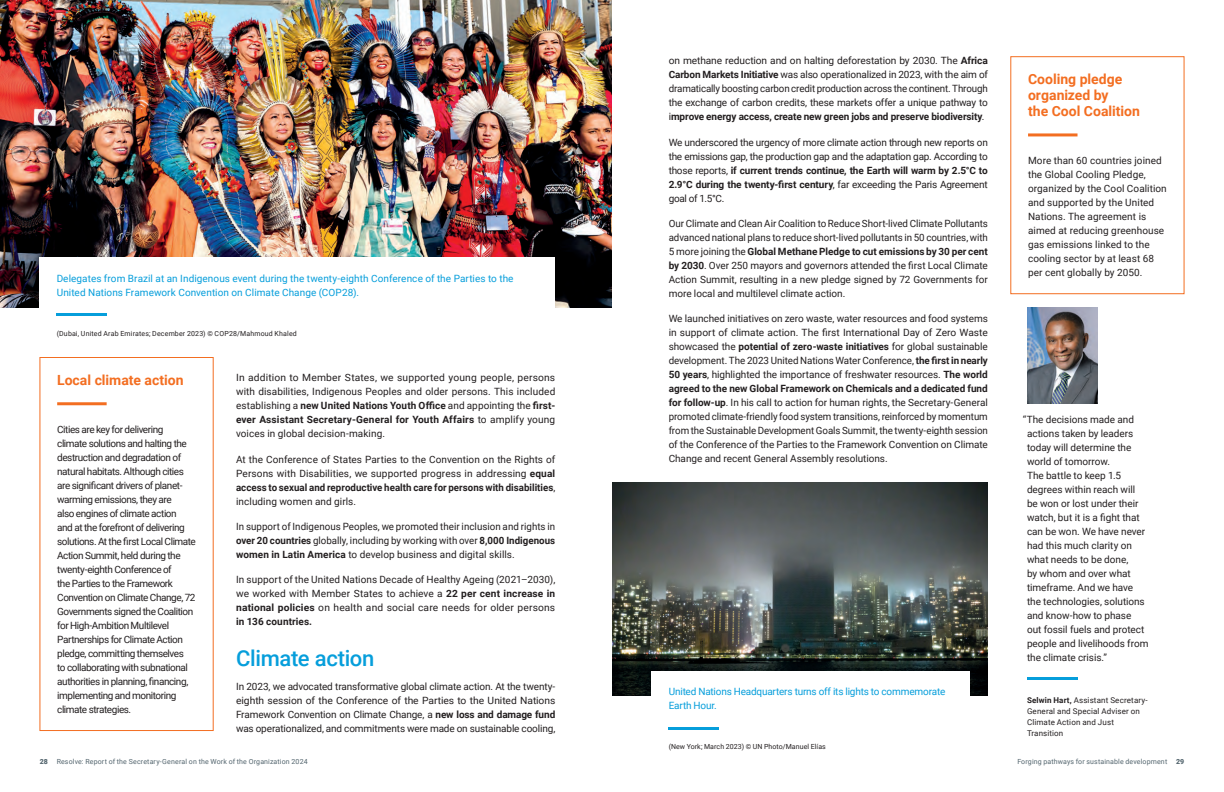
<style>
.page{position:relative;width:1224px;height:792px;background:#fff}
.page>*{position:absolute;margin:0;border:0;box-sizing:border-box;transform-origin:0 0}
.Paragraphe_Sub_title{font:500 22px "Roboto";letter-spacing:-.015em;color:#069edb}
.Highlight_Title{font:700 14px/16px "Roboto";color:#f36e21}
.Body_copy{font:10px/14px "Roboto";letter-spacing:-.005em;color:#231f20;text-align:justify}
.TX_justified{font:10px/14px "Roboto";letter-spacing:-.04em;color:#231f20}
.TX_justified-2{font:10px/14px "Roboto";letter-spacing:.005em;color:#231f20}
.Caption_blue_text{font:10px/14px "Roboto";letter-spacing:.005em;color:#069edb}
.Caption_blue_text-2{font:10px/14px "Roboto";letter-spacing:-.015em;color:#069edb}
.t1{font:8px/11px "Roboto";letter-spacing:.015em;color:#231f20}
.t2{font:7px "Roboto";letter-spacing:.02em;color:#53656e}
.Caption_copyright_black{font:7px "Roboto";letter-spacing:.02em;color:#231f20}
.t3{font:900 7px "Roboto";color:#53656e}
.s1{font-weight:700}
</style>
<div class="page">
<img style="left:0;top:0;width:612px;height:307px">
<img style="left:612px;top:483px;width:376px;height:212px">
<div style="left:40px;top:257px;width:515px;height:96px;background:#fff"></div>
<hr style="left:57px;top:313px;width:50px;height:3px;background:#069edb">
<div style="left:652px;top:671px;width:318px;height:95px;background:#fff"></div>
<hr style="left:669px;top:727px;width:50px;height:3px;background:#069edb">
<hr style="left:57px;top:402px;width:50px;height:3px;background:#f36e21">
<div style="left:40px;top:357px;width:173px;height:374px;border:1px solid #f36e21"></div>
<hr style="left:1028px;top:133px;width:50px;height:3px;background:#f36e21">
<div style="left:1011px;top:56px;width:173px;height:238px;border:1px solid #f36e21"></div>
<img style="left:1028px;top:307px;width:69px;height:97px">
<hr style="left:1027px;top:677px;width:50px;height:3px;background:#069edb">
<p class="Caption_blue_text" style="left:57px;top:271px;width:458px">Delegates from Brazil at an Indigenous event during the twenty-eighth Conference of the Parties to the<br>United Nations Framework Convention on Climate Change (COP28).</p>
<p class="Caption_copyright_black" style="left:57px;top:328px;width:242px">(Dubai, United Arab Emirates; December 2023) © COP28/Mahmoud Khaled</p>
<p class="Highlight_Title" style="left:57px;top:372px;width:128px">Local climate action</p>
<p class="TX_justified" style="left:57px;top:422px;width:140px">Cities are key for delivering climate solutions and halting the destruction and degradation of natural habitats. Although cities are significant drivers of planet&shy;warming emissions, they are<br>also engines of climate action<br>and at the forefront of delivering solutions. At the first Local Climate<br>Action Summit, held during the twenty-eighth Conference of<br>the Parties to the Framework<br>Convention on Climate Change, 72<br>Governments signed the Coalition for High-Ambition Multilevel<br>Partnerships for Climate Action pledge, committing themselves<br>to collaborating with subnational authorities in planning, financing, implementing and monitoring climate strategies.</p>
<p class="Body_copy" style="left:236px;top:370px;width:321px">In addition to Member States, we supported young people, persons with disabilities, Indigenous Peoples and older persons. This included establishing a <span class="s1">new United Nations Youth Office</span> and appointing the <span class="s1">first&shy;ever Assistant Secretary-General for Youth Affairs</span> to amplify young voices in global decision-making.</p>
<p class="Body_copy" style="left:236px;top:452px;width:321px">At the Conference of States Parties to the Convention on the Rights of Persons with Disabilities, we supported progress in addressing <span class="s1">equal access to sexual and reproductive health care for persons with disabilities</span>, including women and girls.</p>
<p class="Body_copy" style="left:236px;top:519px;width:321px">In support of Indigenous Peoples, we promoted their inclusion and rights in <span class="s1">over 20 countries</span> globally, including by working with over <span class="s1">8,000 Indigenous women in Latin America</span> to develop business and digital skills.</p>
<p class="Body_copy" style="left:236px;top:572px;width:321px">In support of the United Nations Decade of Healthy Ageing (2021–2030), we worked with Member States to achieve a <span class="s1">22 per cent increase in national policies</span> on health and social care needs for older persons <span class="s1">in 136 countries.</span></p>
<h3 class="Paragraphe_Sub_title" style="left:236px;top:643px;width:140px">Climate action</h3>
<p class="Body_copy" style="left:236px;top:679px;width:321px">In 2023, we advocated transformative global climate action. At the twenty&shy;eighth session of the Conference of the Parties to the United Nations Framework Convention on Climate Change, a <span class="s1">new loss and damage fund </span>was operationalized, and commitments were made on sustainable cooling,</p>
<p class="Body_copy" style="left:669px;top:53px;width:321px">on methane reduction and on halting deforestation by 2030. The <span class="s1">Africa Carbon Markets Initiative</span> was also operationalized in 2023, with the aim of dramatically boosting carbon credit production across the continent. Through the exchange of carbon credits, these markets offer a unique pathway to i<span class="s1">mprove energy access, create new green jobs and preserve biodiversity</span>.</p>
<p class="Body_copy" style="left:669px;top:135px;width:321px">We underscored the urgency of more climate action through new reports on the emissions gap, the production gap and the adaptation gap. According to those reports, <span class="s1">if current trends continue, the Earth will warm by 2.5°C to 2.9°C during the twenty-first century</span>, far exceeding the Paris Agreement goal of 1.5°C.</p>
<p class="Body_copy" style="left:669px;top:216px;width:321px">Our Climate and Clean Air Coalition to Reduce Short-lived Climate Pollutants advanced national plans to reduce short-lived pollutants in 50 countries, with 5 more joining the <span class="s1">Global Methane Pledge to cut emissions by 30 per cent by 2030</span>. Over 250 mayors and governors attended the first Local Climate Action Summit, resulting in a new pledge signed by 72 Governments for more local and multilevel climate action.</p>
<p class="Body_copy" style="left:669px;top:311px;width:321px">We launched initiatives on zero waste, water resources and food systems in support of climate action. The first International Day of Zero Waste showcased the <span class="s1">potential of zero-waste initiatives</span> for global sustainable development. The 2023 United Nations Water Conference, <span class="s1">the first in nearly 50 years</span>, highlighted the importance of freshwater resources. <span class="s1">The world agreed to the new Global Framework on Chemicals and a dedicated fund for follow-up</span>. In his call to action for human rights, the Secretary-General promoted climate-friendly food system transitions, reinforced by momentum from the Sustainable Development Goals Summit, the twenty-eighth session of the Conference of the Parties to the Framework Convention on Climate Change and recent General Assembly resolutions.</p>
<p class="Caption_blue_text-2" style="left:669px;top:684px;width:278px">United Nations Headquarters turns off its lights to commemorate<br>Earth Hour.</p>
<p class="Caption_copyright_black" style="left:669px;top:742px;width:159px">(New York; March 2023) © UN Photo/Manuel Elías</p>
<p class="Highlight_Title" style="left:1028px;top:71px;width:113px">Cooling pledge organized by<br>the Cool Coalition</p>
<p class="TX_justified-2" style="left:1028px;top:154px;width:140px">More than 60 countries joined the Global Cooling Pledge, organized by the Cool Coalition and supported by the United<br>Nations. The agreement is aimed at reducing greenhouse gas emissions linked to the cooling sector by at least 68 per cent globally by 2050.</p>
<p class="Body_copy" style="left:1027px;top:412px;width:123px;text-align:left;text-indent:-4px">“The decisions made and actions taken by leaders today will determine the world of tomorrow.<br>The battle to keep 1.5 degrees within reach will be won or lost under their watch, but it is a fight that can be won. We have never had this much clarity on what needs to be done,<br>by whom and over what timeframe. And we have the technologies, solutions and know-how to phase<br>out fossil fuels and protect people and livelihoods from the climate crisis.”</p>
<p class="t1" style="left:1027px;top:694px;width:122px"><span class="s1">Selwin Hart,</span> Assistant Secretary-<br>General and Special Adviser on<br>Climate Action and Just<br>Transition</p>
<p class="t3" style="left:40px;top:756px;width:10px">28</p>
<p class="t2" style="left:57px;top:756px;width:253px">Resolve: Report of the Secretary-General on the Work of the Organization 2024</p>
<p class="t2" style="left:1017px;top:756px;width:151px">Forging pathways for sustainable development</p>
<p class="t3" style="left:1176px;top:756px;width:10px">29</p>
</div>
